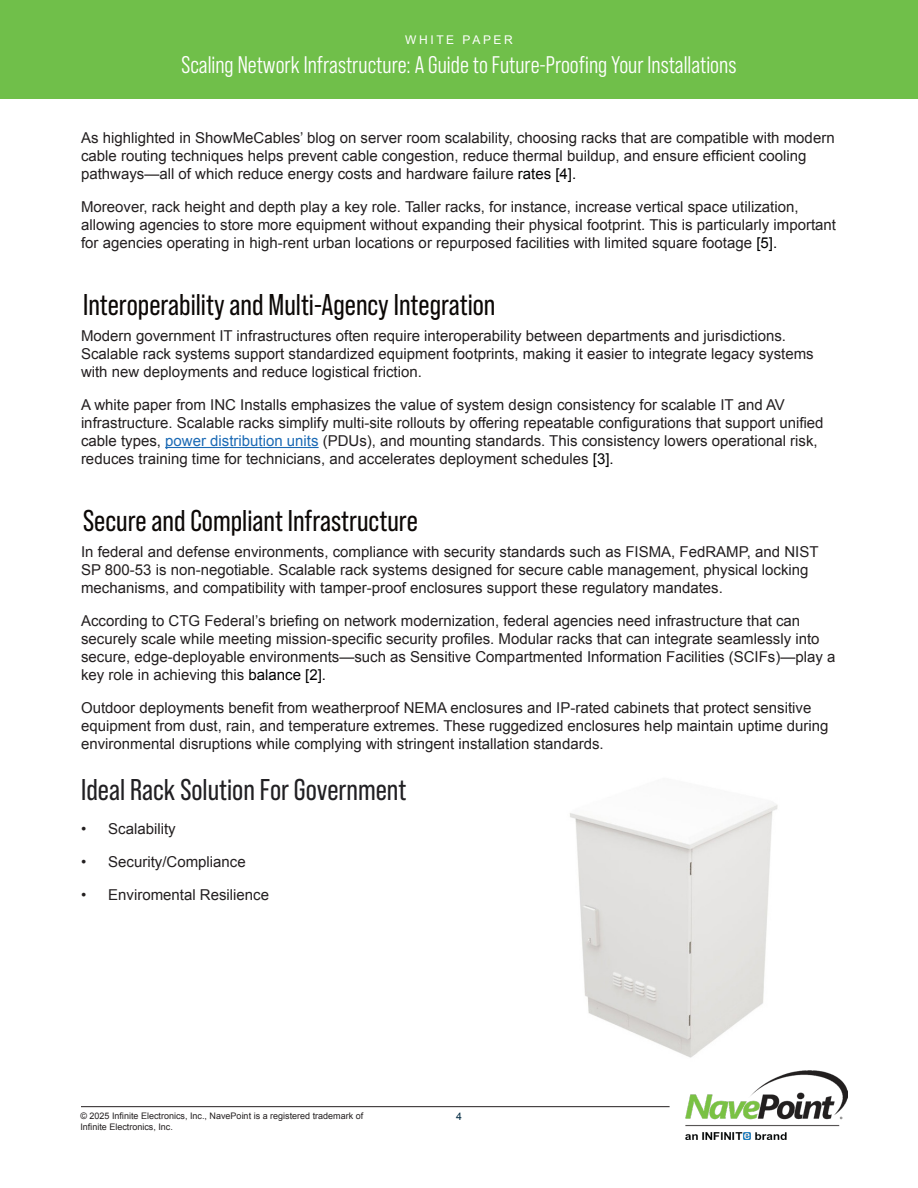
<style>
.page{position:relative;width:918px;height:1188px;background:#fff}
.page>*{position:absolute;margin:0;border:0;box-sizing:border-box;transform-origin:0 0}
.Paragraph_Style_3{font:30px "Bebas Neue Pro";color:#0c0806}
.Body_Text{font:30px "Bebas Neue Pro";color:#212023}
.t1{font:24px "Bebas Neue Pro Middle";color:#fff}
.t2{font:15px/18px "Arial";color:#231f20}
.t3{font:12px "Arial";letter-spacing:.21em;color:#fff}
.t4{font:10.5px "Arial";color:#002a42}
.t5{font:9px "Arial";color:#231f20}
.s1{color:#000}
.s2{color:#1b6ab5}
</style>
<div class="page">
<div style="left:0;top:0;width:918px;height:99px;background:#70bf4a"></div>
<img style="left:686px;top:1070px;width:162px;height:69px">
<hr style="left:81px;top:1106px;width:589px;height:1px;background:#231f20">
<hr style="left:165px;top:447px;width:154px;height:1px;background:#1b6ab5">
<img style="left:570px;top:804px;width:208px;height:254px">
<p class="t3" style="left:405px;top:32px;width:109px">WHITE PAPER</p>
<h2 class="t1" style="left:182px;top:51px;width:556px">Scaling Network Infrastructure: A Guide to Future-Proofing Your Installations</h2>
<p class="t2" style="left:81px;top:129px;width:755px">As highlighted in ShowMeCables’ blog on server room scalability, choosing racks that are compatible with modern cable routing techniques helps prevent cable congestion, reduce thermal buildup, and ensure efficient cooling pathways—all of which reduce energy costs and hardware failure <span class="s1">rates [4].</span></p>
<p class="t2" style="left:81px;top:198px;width:757px">Moreover, rack height and depth play a key role. Taller racks, for instance, increase vertical space utilization, allowing agencies to store more equipment without expanding their physical footprint. This is particularly important for agencies operating in high-rent urban locations or repurposed facilities with limited square footage <span class="s1">[5].</span></p>
<p class="Paragraph_Style_3" style="left:83px;top:288px;width:414px">Interoperability and Multi-Agency Integration</p>
<p class="t2" style="left:81px;top:327px;width:734px">Modern government IT infrastructures often require interoperability between departments and jurisdictions.<br>Scalable rack systems support standardized equipment footprints, making it easier to integrate legacy systems with new deployments and reduce logistical friction.</p>
<p class="t2" style="left:81px;top:396px;width:744px">A white paper from INC Installs emphasizes the value of system design consistency for scalable IT and AV infrastructure. Scalable racks simplify multi-site rollouts by offering repeatable configurations that support unified cable types, <span class="s2">power distribution units</span> (PDUs), and mounting standards. This consistency lowers operational risk, reduces training time for technicians, and accelerates deployment schedules <span class="s1">[3].</span></p>
<p class="Paragraph_Style_3" style="left:83px;top:504px;width:336px">Secure and Compliant Infrastructure</p>
<p class="t2" style="left:81px;top:543px;width:739px">In federal and defense environments, compliance with security standards such as FISMA, FedRAMP, and NIST<br>SP 800-53 is non-negotiable. Scalable rack systems designed for secure cable management, physical locking mechanisms, and compatibility with tamper-proof enclosures support these regulatory mandates.</p>
<p class="t2" style="left:81px;top:612px;width:756px">According to CTG Federal’s briefing on network modernization, federal agencies need infrastructure that can securely scale while meeting mission-specific security profiles. Modular racks that can integrate seamlessly into secure, edge-deployable environments—such as Sensitive Compartmented Information Facilities (SCIFs)—play a key role in achieving this <span class="s1">balance [2].</span></p>
<p class="t2" style="left:81px;top:699px;width:749px">Outdoor deployments benefit from weatherproof NEMA enclosures and IP-rated cabinets that protect sensitive equipment from dust, rain, and temperature extremes. These ruggedized enclosures help maintain uptime during environmental disruptions while complying with stringent installation standards.</p>
<p class="Body_Text" style="left:81px;top:772px;width:327px">Ideal Rack Solution For Government</p>
<p class="t2" style="left:81px;top:820px;width:96px">• Scalability</p>
<p class="t2" style="left:81px;top:853px;width:166px">• Security/Compliance</p>
<p class="t2" style="left:81px;top:886px;width:189px">• Enviromental Resilience</p>
<p class="t5" style="left:80px;top:1110px;width:284px">© 2025 Infinite Electronics, Inc., NavePoint is a registered trademark of</p>
<p class="t4" style="left:456px;top:1110px;width:7px">4</p>
<p class="t5" style="left:80px;top:1121px;width:94px">Infinite Electronics, Inc.</p>
</div>
